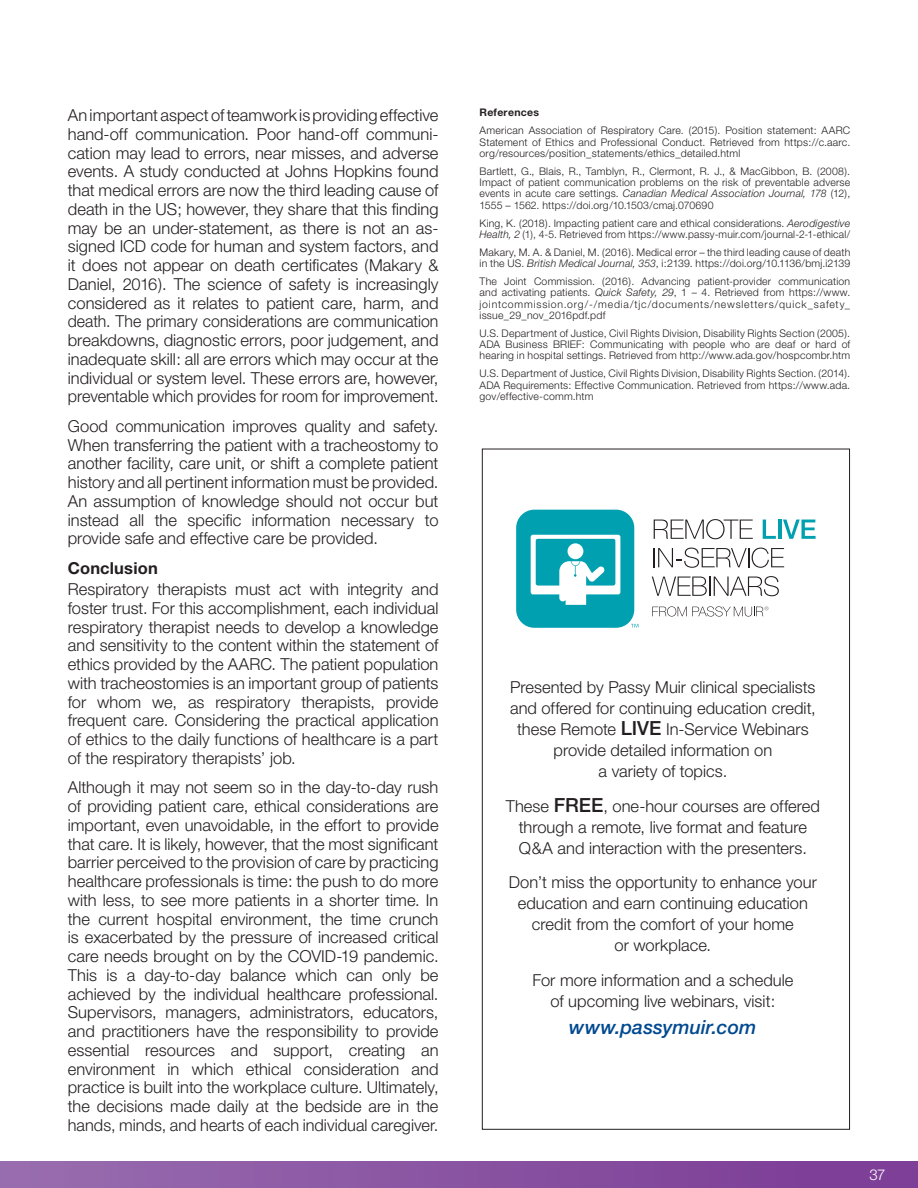
<style>
.page{position:relative;width:918px;height:1188px;background:#fff}
.page>*{position:absolute;margin:0;border:0;box-sizing:border-box;transform-origin:0 0}
.t1{font:italic 500 19.5px "Helvetica Neue";color:#014990}
.t2{font:300 16.5px/18.8px "Helvetica Neue";color:#231f20;text-align:justify}
.t3{font:700 16.5px "Helvetica Neue";letter-spacing:.01em;color:#231f20}
.t4{font:300 15px "Helvetica Neue";color:#fff}
.t5{font:300 10.5px/11.2px "Helvetica Neue";letter-spacing:.02em;color:#231f20;text-align:justify}
.t6{font:700 10.5px "Helvetica Neue";letter-spacing:.025em;color:#231f20}
.s1{font-style:italic}
.s2{font-weight:500;font-size:19.5px}
</style>
<div class="page">
<div style="left:0;top:1161px;width:918px;height:27px;background:linear-gradient(to right,#986daf,#7b3a95)"></div>
<div style="left:516px;top:510px;width:118px;height:118px;background:#00a0b0;border-radius:18px"></div>
<svg style="left:531px;top:535px;width:89px;height:70px"></svg>
<svg style="left:654px;top:519px;width:99px;height:20px"></svg>
<svg style="left:763px;top:520px;width:13px;height:19px"></svg>
<hr style="left:778px;top:520px;width:3px;height:19px;background:#00a0b0">
<svg style="left:783px;top:520px;width:33px;height:19px"></svg>
<svg style="left:654px;top:548px;width:130px;height:20px"></svg>
<svg style="left:652px;top:576px;width:127px;height:20px"></svg>
<svg style="left:631px;top:624px;width:7px;height:4px"></svg>
<svg style="left:652px;top:606px;width:116px;height:11px"></svg>
<p class="t2" style="left:68px;top:105px;width:372px">An important aspect of teamwork is providing effective hand-off communication. Poor hand-off communi&shy;cation may lead to errors, near misses, and adverse events. A study conducted at Johns Hopkins found that medical errors are now the third leading cause of death in the US; however, they share that this finding may be an under-statement, as there is not an as&shy;signed ICD code for human and system factors, and it does not appear on death certificates (Makary &amp; Daniel, 2016). The science of safety is increasingly considered as it relates to patient care, harm, and death. The primary considerations are communication breakdowns, diagnostic errors, poor judgement, and inadequate skill: all are errors which may occur at the individual or system level. These errors are, however, preventable which provides for room for improvement.</p>
<p class="t2" style="left:68px;top:416px;width:372px">Good communication improves quality and safety.<br>When transferring the patient with a tracheostomy to another facility, care unit, or shift a complete patient history and all pertinent information must be provided.<br>An assumption of knowledge should not occur but instead all the specific information necessary to provide safe and effective care be provided.</p>
<p class="t3" style="left:68px;top:558px;width:91px">Conclusion</p>
<p class="t2" style="left:68px;top:579px;width:372px">Respiratory therapists must act with integrity and foster trust. For this accomplishment, each individual respiratory therapist needs to develop a knowledge and sensitivity to the content within the statement of ethics provided by the AARC. The patient population with tracheostomies is an important group of patients for whom we, as respiratory therapists, provide frequent care. Considering the practical application of ethics to the daily functions of healthcare is a part of the respiratory therapists’ job.</p>
<p class="t2" style="left:68px;top:778px;width:372px">Although it may not seem so in the day-to-day rush of providing patient care, ethical considerations are important, even unavoidable, in the effort to provide that care. It is likely, however, that the most significant barrier perceived to the provision of care by practicing healthcare professionals is time: the push to do more with less, to see more patients in a shorter time. In the current hospital environment, the time crunch is exacerbated by the pressure of increased critical care needs brought on by the COVID-19 pandemic.<br>This is a day-to-day balance which can only be achieved by the individual healthcare professional.<br>Supervisors, managers, administrators, educators, and practitioners have the responsibility to provide essential resources and support, creating an environment in which ethical consideration and practice is built into the workplace culture. Ultimately, the decisions made daily at the bedside are in the hands, minds, and hearts of each individual caregiver.</p>
<p class="t6" style="left:480px;top:106px;width:61px">References</p>
<p class="t5" style="left:480px;top:125px;width:372px">American Association of Respiratory Care. (2015). Position statement: AARC Statement of Ethics and Professional Conduct. Retrieved from https://c.aarc. org/resources/position_statements/ethics_detailed.html</p>
<p class="t5" style="left:480px;top:165px;width:372px">Bartlett, G., Blais, R., Tamblyn, R., Clermont, R. J., &amp; MacGibbon, B. (2008).<br>Impact of patient communication problems on the risk of preventable adverse events in acute care settings. <span class="s1">Canadian Medical Association Journal, 178</span> (12), 1555 – 1562. https://doi.org/10.1503/cmaj.070690</p>
<p class="t5" style="left:480px;top:217px;width:372px">King, K. (2018). Impacting patient care and ethical considerations. <span class="s1">Aerodigestive<br>Health, 2</span> (1), 4-5. Retrieved from https://www.passy-muir.com/journal-2-1-ethical/</p>
<p class="t5" style="left:480px;top:246px;width:372px">Makary, M. A. &amp; Daniel, M. (2016). Medical error – the third leading cause of death in the US. <span class="s1">British Medical Journal, 353</span>, i:2139. https://doi.org/10.1136/bmj.i2139</p>
<p class="t5" style="left:480px;top:275px;width:372px">The Joint Commission. (2016). Advancing patient-provider communication and activating patients. <span class="s1">Quick Safety, 29</span>, 1 – 4. Retrieved from https://www. jointcommission.org/-/media/tjc/documents/newsletters/quick_safety_ issue_29_nov_2016pdf.pdf</p>
<p class="t5" style="left:480px;top:327px;width:372px">U.S. Department of Justice, Civil Rights Division, Disability Rights Section (2005).<br>ADA Business BRIEF: Communicating with people who are deaf or hard of hearing in hospital settings. Retrieved from http://www.ada.gov/hospcombr.htm</p>
<p class="t5" style="left:480px;top:368px;width:372px">U.S. Department of Justice, Civil Rights Division, Disability Rights Section. (2014).<br>ADA Requirements: Effective Communication. Retrieved from https://www.ada. gov/effective-comm.htm</p>
<p class="t2" style="left:510px;top:676px;width:307px;line-height:21px;text-align:center">Presented by Passy Muir clinical specialists and offered for continuing education credit, these Remote <span class="s2">LIVE</span> In-Service Webinars provide detailed information on<br>a variety of topics.</p>
<p class="t2" style="left:506px;top:795px;width:316px;line-height:21px;text-align:center">These <span class="s2">FREE</span>, one-hour courses are offered through a remote, live format and feature<br>Q&amp;A and interaction with the presenters.</p>
<p class="t2" style="left:509px;top:871px;width:309px;line-height:21px;text-align:center">Don’t miss the opportunity to enhance your education and earn continuing education credit from the comfort of your home<br>or workplace.</p>
<p class="t2" style="left:532px;top:969px;width:263px;line-height:21px;text-align:center">For more information and a schedule of upcoming live webinars, visit:</p>
<p class="t1" style="left:569px;top:1016px;width:189px">www.passymuir.com</p>
<p class="t4" style="left:869px;top:1166px;width:18px">37</p>
</div>
